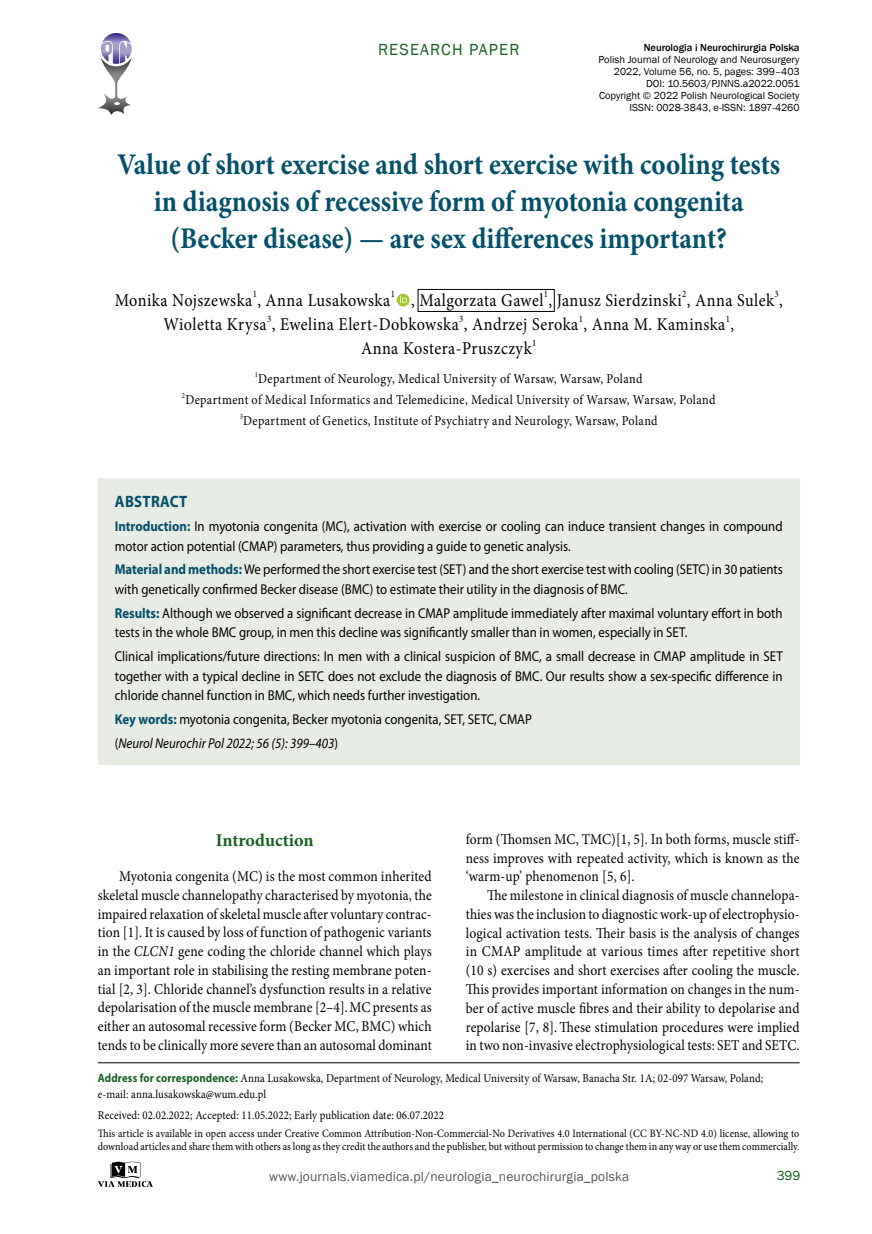
<style>
.page{position:relative;width:872px;height:1234px;background:#fff}
.page>*{position:absolute;margin:0;border:0;box-sizing:border-box;transform-origin:0 0}
.t1{font:700 30px/36.6px "Minion Pro";color:#03506b;text-align:center;scale:.9 1}
.t2{font:18px/24px "Minion Pro";letter-spacing:.03em;color:#000;text-align:center;scale:.9 1}
.t3{font:700 18px "Minion Pro";letter-spacing:-.005em;color:#176222}
.t4{font:16.5px "Franklin Gothic";letter-spacing:.07em;color:#176222}
.t5{font:700 16.5px "Myriad Pro";letter-spacing:.02em;color:#03506b;scale:.9 1}
.t6{font:15px/18.8px "Minion Pro";letter-spacing:.005em;color:#000;text-align:justify;scale:.9 1}
.t7{font:14.25px/19.5px "Myriad Pro";color:#000;scale:.9 1}
.t8{font:13.5px "Minion Pro";letter-spacing:.025em;color:#000;scale:.9 1}
.t9{font:13.5px "Franklin Gothic";letter-spacing:.01em;color:#575756}
.t10{font:13.5px "Franklin Gothic";color:#176222}
.t11{font:12px/16.5px "Minion Pro";letter-spacing:.01em;color:#000;scale:.9 1}
.t12{font:11.25px/13.5px "Minion Pro";letter-spacing:.005em;color:#000;scale:.9 1}
.t13{font:10.5px/12px "Franklin Gothic";color:#000;text-align:right}
.t14{font:500 10.5px "Franklin Gothic";color:#000}
.t15{font:7.35px "Minion Pro";color:#000;scale:.9 1}
.s1{font-weight:700;color:#03506b}
.s2{font-style:italic}
.s3{font-family:"Myriad Pro";font-weight:700;color:#176222}
</style>
<div class="page">
<svg style="left:98px;top:1161px;width:55px;height:25px"></svg>
<svg style="left:98px;top:33px;width:34px;height:82px"></svg>
<div style="left:397px;top:294px;width:12px;height:12px;background:#a5c72b;border-radius:50%"></div>
<svg style="left:400px;top:296px;width:7px;height:7px"></svg>
<div style="left:98px;top:478px;width:701px;height:286px;background:#e7ece4"></div>
<hr style="left:98px;top:1062px;width:701px;height:1px;background:#000">
<div style="left:418px;top:289px;width:136px;height:23px;border:1px solid #000"></div>
<p class="t4" style="left:378px;top:39px;width:143px">RESEARCH PAPER</p>
<p class="t14" style="left:643px;top:41px;width:157px">Neurologia i Neurochirurgia Polska</p>
<p class="t13" style="left:598px;top:54px;width:203px">Polish Journal of Neurology and Neurosurgery 2022, Volume 56, no. 5, pages: 399–403<br>DOI: 10.5603/PJNNS.a2022.0051<br>Copyright © 2022 Polish Neurological Society ISSN: 0028-3843, e-ISSN: 1897-4260</p>
<h1 class="t1" style="left:117px;top:146px;width:738px">Value of short exercise and short exercise with cooling tests in diagnosis of recessive form of myotonia congenita (Becker disease) — are sex differences important?</h1>
<p class="t2" style="left:115px;top:288px;width:744px">Monika Nojszewska<sup>1</sup>, Anna Lusakowska<sup>1</sup> , Malgorzata Gawel<sup>1</sup>, Janusz Sierdzinski<sup>2</sup>, Anna Sulek<sup>3</sup>,<br>Wioletta Krysa<sup>3</sup>, Ewelina Elert-Dobkowska<sup>3</sup>, Andrzej Seroka<sup>1</sup>, Anna M. Kaminska<sup>1</sup>,<br>Anna Kostera-Pruszczyk<sup>1</sup></p>
<p class="t15" style="left:255px;top:369px;width:5px">1</p>
<p class="t8" style="left:258px;top:369px;width:428px">Department of Neurology, Medical University of Warsaw, Warsaw, Poland</p>
<p class="t15" style="left:182px;top:390px;width:5px">2</p>
<p class="t8" style="left:185px;top:390px;width:590px">Department of Medical Informatics and Telemedicine, Medical University of Warsaw, Warsaw, Poland</p>
<p class="t15" style="left:240px;top:411px;width:5px">3</p>
<p class="t8" style="left:243px;top:411px;width:462px">Department of Genetics, Institute of Psychiatry and Neurology, Warsaw, Poland</p>
<p class="t5" style="left:115px;top:492px;width:82px">ABSTRACT</p>
<p class="t7" style="left:115px;top:517px;width:743px"><span class="s1">Introduction:</span> In myotonia congenita (MC), activation with exercise or cooling can induce transient changes in compound motor action potential (CMAP) parameters, thus providing a guide to genetic analysis.</p>
<p class="t7" style="left:115px;top:560px;width:743px"><span class="s1">Material and methods:</span> We performed the short exercise test (SET) and the short exercise test with cooling (SETC) in 30 patients with genetically confirmed Becker disease (BMC) to estimate their utility in the diagnosis of BMC.</p>
<p class="t7" style="left:115px;top:603px;width:743px"><span class="s1">Results:</span> Although we observed a significant decrease in CMAP amplitude immediately after maximal voluntary effort in both tests in the whole BMC group, in men this decline was significantly smaller than in women, especially in SET.</p>
<p class="t7" style="left:115px;top:646px;width:743px;text-align:justify">Clinical implications/future directions: In men with a clinical suspicion of BMC, a small decrease in CMAP amplitude in SET together with a typical decline in SETC does not exclude the diagnosis of BMC. Our results show a sex-specific difference in chloride channel function in BMC, which needs further investigation.</p>
<p class="t7" style="left:115px;top:707px;width:465px;line-height:23.7px"><span class="s1">Key words:</span> myotonia congenita, Becker myotonia congenita, SET, SETC, CMAP (<span class="s2">Neurol Neurochir Pol 2022; 56 (5): 399–403</span>)</p>
<p class="t6" style="left:466px;top:829px;width:372px">form (Thomsen MC, TMC)[1, 5]. In both forms, muscle stiff&shy;ness improves with repeated activity, which is known as the ‘warm-up’ phenomenon [5, 6].</p>
<p class="t6" style="left:466px;top:885px;width:372px;text-indent:21px">The milestone in clinical diagnosis of muscle channelopa&shy;thies was the inclusion to diagnostic work-up of electrophysio&shy;logical activation tests. Their basis is the analysis of changes in CMAP amplitude at various times after repetitive short (10 s) exercises and short exercises after cooling the muscle.<br>This provides important information on changes in the num&shy;ber of active muscle fibres and their ability to depolarise and repolarise [7, 8]. These stimulation procedures were implied in two non-invasive electrophysiological tests: SET and SETC.</p>
<p class="t11" style="left:98px;top:1069px;width:741px"><span class="s3">Address for correspondence:</span> Anna Lusakowska, Department of Neurology, Medical University of Warsaw, Banacha Str. 1A; 02-097 Warsaw, Poland; e-mail: anna.lusakowska@wum.edu.pl</p>
<p class="t11" style="left:98px;top:1106px;width:386px">Received: 02.02.2022; Accepted: 11.05.2022; Early publication date: 06.07.2022</p>
<p class="t12" style="left:98px;top:1126px;width:781px">This article is available in open access under Creative Common Attribution-Non-Commercial-No Derivatives 4.0 International (CC BY-NC-ND 4.0) license, allowing to download articles and share them with others as long as they credit the authors and the publisher, but without permission to change them in any way or use them commercially.</p>
<p class="t3" style="left:216px;top:827px;width:99px">Introduction</p>
<p class="t6" style="left:98px;top:866px;width:372px;text-indent:21px">Myotonia congenita (MC) is the most common inherited skeletal muscle channelopathy characterised by myotonia, the impaired relaxation of skeletal muscle after voluntary contrac&shy;tion [1]. It is caused by loss of function of pathogenic variants in the <span class="s2">CLCN1</span> gene coding the chloride channel which plays an important role in stabilising the resting membrane poten&shy;tial [2, 3]. Chloride channel’s dysfunction results in a relative depolarisation of the muscle membrane [2–4].MC presents as either an autosomal recessive form (Becker MC, BMC) which tends to be clinically more severe than an autosomal dominant</p>
<p class="t9" style="left:269px;top:1167px;width:361px">www.journals.viamedica.pl/neurologia_neurochirurgia_polska</p>
<p class="t10" style="left:776px;top:1166px;width:25px">399</p>
</div>
